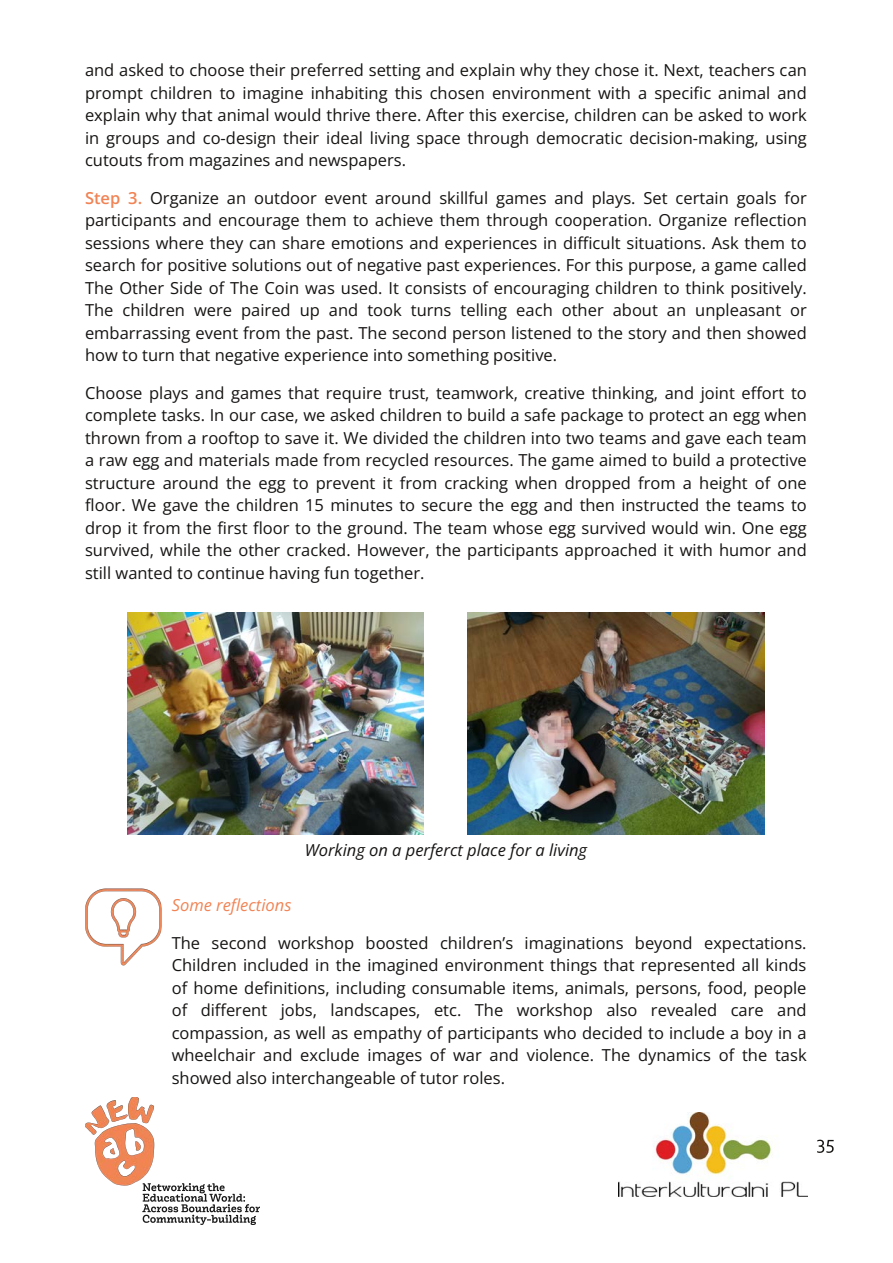
<style>
.page{position:relative;width:893px;height:1263px;background:#fff}
.page>*{position:absolute;margin:0;border:0;box-sizing:border-box;transform-origin:0 0}
.t1{font:16.5px/22.5px "Open Sans";color:#161413;text-align:justify}
.t2{font:italic 16.5px "Open Sans";color:#161413}
.t3{font:italic 16.5px "Open Sans";color:#f18354}
.s1{font-weight:600;color:#f18354}
</style>
<div class="page">
<img style="left:85px;top:1097px;width:174px;height:128px">
<svg style="left:817px;top:1140px;width:17px;height:13px"></svg>
<img style="left:618px;top:1112px;width:190px;height:84px">
<img style="left:128px;top:612px;width:296px;height:223px">
<img style="left:85px;top:889px;width:77px;height:76px">
<img style="left:468px;top:612px;width:296px;height:223px">
<p class="t1" style="left:85px;top:59px;width:723px">and asked to choose their preferred setting and explain why they chose it. Next, teachers can prompt children to imagine inhabiting this chosen environment with a specific animal and explain why that animal would thrive there. After this exercise, children can be asked to work in groups and co-design their ideal living space through democratic decision-making, using cutouts from magazines and newspapers.</p>
<p class="t1" style="left:85px;top:186px;width:723px"><span class="s1">Step 3.</span> Organize an outdoor event around skillful games and plays. Set certain goals for participants and encourage them to achieve them through cooperation. Organize reflection sessions where they can share emotions and experiences in difficult situations. Ask them to search for positive solutions out of negative past experiences. For this purpose, a game called The Other Side of The Coin was used. It consists of encouraging children to think positively.<br>The children were paired up and took turns telling each other about an unpleasant or embarrassing event from the past. The second person listened to the story and then showed how to turn that negative experience into something positive.</p>
<p class="t1" style="left:85px;top:381px;width:723px">Choose plays and games that require trust, teamwork, creative thinking, and joint effort to complete tasks. In our case, we asked children to build a safe package to protect an egg when thrown from a rooftop to save it. We divided the children into two teams and gave each team a raw egg and materials made from recycled resources. The game aimed to build a protective structure around the egg to prevent it from cracking when dropped from a height of one floor. We gave the children 15 minutes to secure the egg and then instructed the teams to drop it from the first floor to the ground. The team whose egg survived would win. One egg survived, while the other cracked. However, the participants approached it with humor and still wanted to continue having fun together.</p>
<p class="t2" style="left:305px;top:838px;width:284px">Working on a perferct place for a living</p>
<p class="t3" style="left:172px;top:894px;width:121px">Some reflections</p>
<p class="t1" style="left:172px;top:931px;width:636px">The second workshop boosted children’s imaginations beyond expectations.<br>Children included in the imagined environment things that represented all kinds of home definitions, including consumable items, animals, persons, food, people of different jobs, landscapes, etc. The workshop also revealed care and compassion, as well as empathy of participants who decided to include a boy in a wheelchair and exclude images of war and violence. The dynamics of the task showed also interchangeable of tutor roles.</p>
</div>
